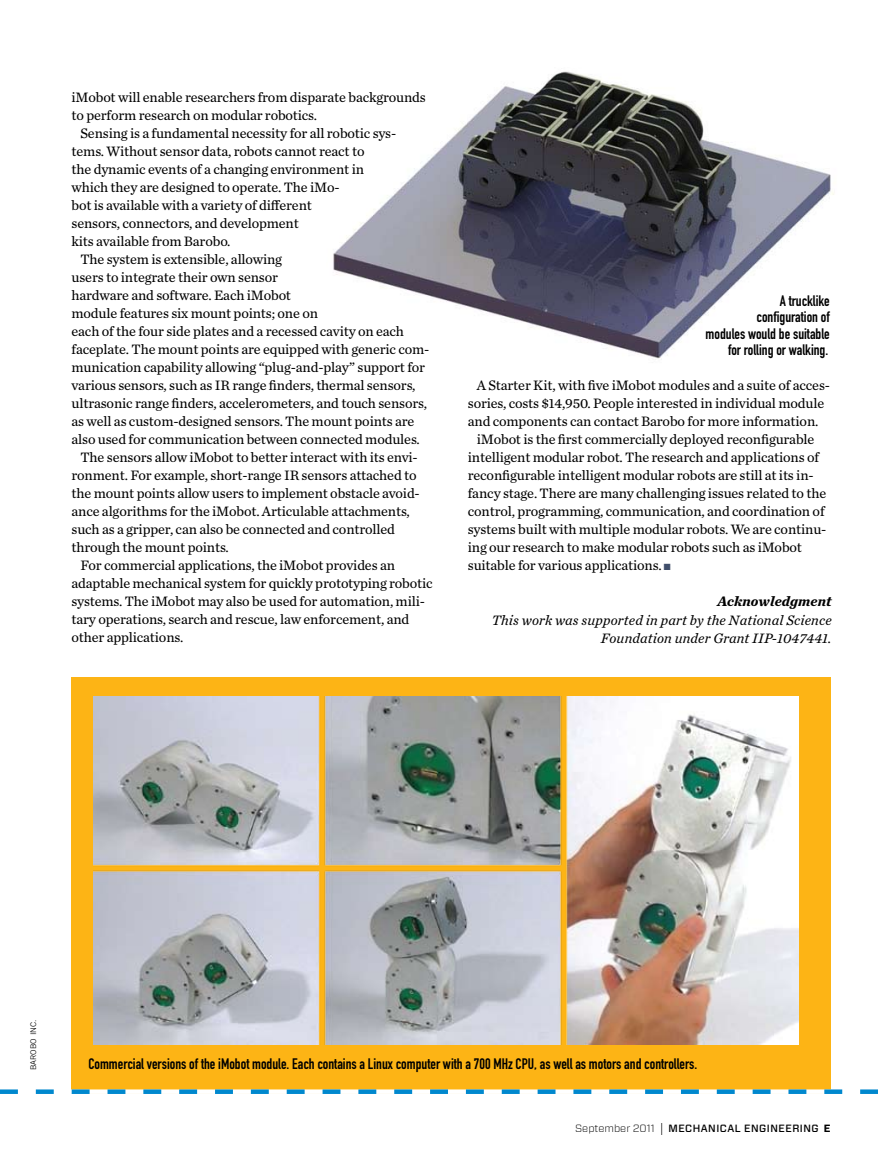
<style>
.page{position:relative;width:878px;height:1175px;background:#fff}
.page>*{position:absolute;margin:0;border:0;box-sizing:border-box;transform-origin:0 0}
.t1{font:15px/16.5px "DIN Engschrift Std";color:#000;text-align:right}
.t2{font:14.25px "Chronicle Text G2";letter-spacing:-.01em;color:#000}
.t3{font:italic 14.25px/18px "Chronicle Text G2";letter-spacing:.01em;color:#000;text-align:right}
.t4{font:italic 700 14.25px "Chronicle Text G2";letter-spacing:.01em;color:#000}
.t5{font:500 10.5px "Forza";letter-spacing:.05em;color:#000}
.t6{font:7.5px "News Gothic";letter-spacing:.03em;color:#000}
.s1{color:#404f6b}
.s2{font-weight:300}
.s3{font-family:"Helvetica LT Std";font-weight:300;font-stretch:condensed;font-size:12px}
.s4{font-weight:700}
</style>
<div class="page">
<img style="left:333px;top:71px;width:501px;height:288px">
<div style="left:71px;top:677px;width:759px;height:417px;background:#fdb415"></div>
<img style="left:93px;top:696px;width:705px;height:348px">
<svg style="left:0;top:1089px;width:878px;height:5px;background:#89c3da"></svg>
<p class="t2" style="left:71px;top:87px;width:356px">iMobot will enable researchers from disparate backgrounds</p>
<p class="t2" style="left:71px;top:105px;width:247px">to perform research on modular robotics.</p>
<p class="t2" style="left:80px;top:123px;width:317px">Sensing is a fundamental necessity for all robotic sys-</p>
<p class="t2" style="left:71px;top:141px;width:294px">tems. Without sensor data, robots cannot react to</p>
<p class="t2" style="left:71px;top:159px;width:294px">the dynamic events of a changing environment in</p>
<p class="t2" style="left:71px;top:177px;width:269px">which they are designed to operate. The iMo-</p>
<p class="t2" style="left:71px;top:195px;width:242px">bot is available with a variety of different</p>
<p class="t2" style="left:71px;top:213px;width:229px">sensors, connectors, and development</p>
<p class="t2" style="left:71px;top:231px;width:160px">kits available from Barobo.</p>
<p class="t2" style="left:80px;top:249px;width:203px">The system is extensible, allowing</p>
<p class="t2" style="left:71px;top:267px;width:208px">users to integrate their own sensor</p>
<p class="t2" style="left:71px;top:285px;width:221px">hardware and software. Each iMobot</p>
<p class="t2" style="left:71px;top:303px;width:248px">module features six mount points; one on</p>
<p class="t2" style="left:71px;top:321px;width:334px">each of the four side plates and a recessed cavity on each</p>
<p class="t2" style="left:71px;top:339px;width:359px">faceplate. The mount points are equipped with generic com-</p>
<p class="t2" style="left:71px;top:357px;width:355px">munication capability allowing “plug-and-play” support for</p>
<p class="t2" style="left:71px;top:375px;width:345px">various sensors, such as IR range finders, thermal sensors,</p>
<p class="t2" style="left:71px;top:393px;width:357px">ultrasonic range finders, accelerometers, and touch sensors,</p>
<p class="t2" style="left:71px;top:411px;width:344px">as well as custom-designed sensors. The mount points are</p>
<p class="t2" style="left:71px;top:429px;width:350px">also used for communication between connected modules.</p>
<p class="t2" style="left:80px;top:447px;width:339px">The sensors allow iMobot to better interact with its envi-</p>
<p class="t2" style="left:71px;top:465px;width:346px">ronment. For example, short-range IR sensors attached to</p>
<p class="t2" style="left:71px;top:483px;width:350px">the mount points allow users to implement obstacle avoid-</p>
<p class="t2" style="left:71px;top:501px;width:340px">ance algorithms for the iMobot. Articulable attachments,</p>
<p class="t2" style="left:71px;top:519px;width:325px">such as a gripper, can also be connected and controlled</p>
<p class="t2" style="left:71px;top:537px;width:159px">through the mount points.</p>
<p class="t2" style="left:80px;top:555px;width:316px">For commercial applications, the iMobot provides an</p>
<p class="t2" style="left:71px;top:573px;width:362px">adaptable mechanical system for quickly prototyping robotic</p>
<p class="t2" style="left:71px;top:591px;width:355px">systems. The iMobot may also be used for automation, mili-</p>
<p class="t2" style="left:71px;top:609px;width:339px">tary operations, search and rescue, law enforcement, and</p>
<p class="t2" style="left:71px;top:627px;width:113px">other applications.</p>
<p class="t1" style="left:705px;top:292px;width:126px">A trucklike<br>configuration of<br>modules would be suitable for rolling or walking.</p>
<p class="t2" style="left:477px;top:375px;width:355px">A Starter Kit, with five iMobot modules and a suite of acces-</p>
<p class="t2" style="left:468px;top:393px;width:358px">sories, costs $14,950. People interested in individual module</p>
<p class="t2" style="left:468px;top:411px;width:352px">and components can contact Barobo for more information.</p>
<p class="t2" style="left:477px;top:429px;width:339px">iMobot is the first commercially deployed reconfigurable</p>
<p class="t2" style="left:468px;top:447px;width:353px">intelligent modular robot. The research and applications of</p>
<p class="t2" style="left:468px;top:465px;width:347px">reconfigurable intelligent modular robots are still at its in-</p>
<p class="t2" style="left:468px;top:483px;width:360px">fancy stage. There are many challenging issues related to the</p>
<p class="t2" style="left:468px;top:501px;width:358px">control, programming, communication, and coordination of</p>
<p class="t2" style="left:468px;top:519px;width:360px">systems built with multiple modular robots. We are continu-</p>
<p class="t2" style="left:468px;top:537px;width:335px">ing our research to make modular robots such as iMobot</p>
<p class="t2" style="left:468px;top:555px;width:204px">suitable for various applications. <span class="s1">■</span></p>
<p class="t4" style="left:717px;top:590px;width:116px">Acknowledgment</p>
<p class="t3" style="left:491px;top:610px;width:341px">This work was supported in part by the National Science<br>Foundation under Grant IIP-1047441.</p>
<p class="t6" style="left:29px;top:1070px;width:52px;rotate:-90deg">Barobo Inc.</p>
<p class="t1" style="left:88px;top:1055px;width:610px">Commercial versions of the iMobot module. Each contains a Linux computer with a 700 MHz CPU, as well as motors and controllers.</p>
<p class="t5" style="left:575px;top:1120px;width:257px"><span class="s2">September 2011</span> <span class="s3">|</span> MECHANICAL ENGINEERING <span class="s4">E</span></p>
</div>
